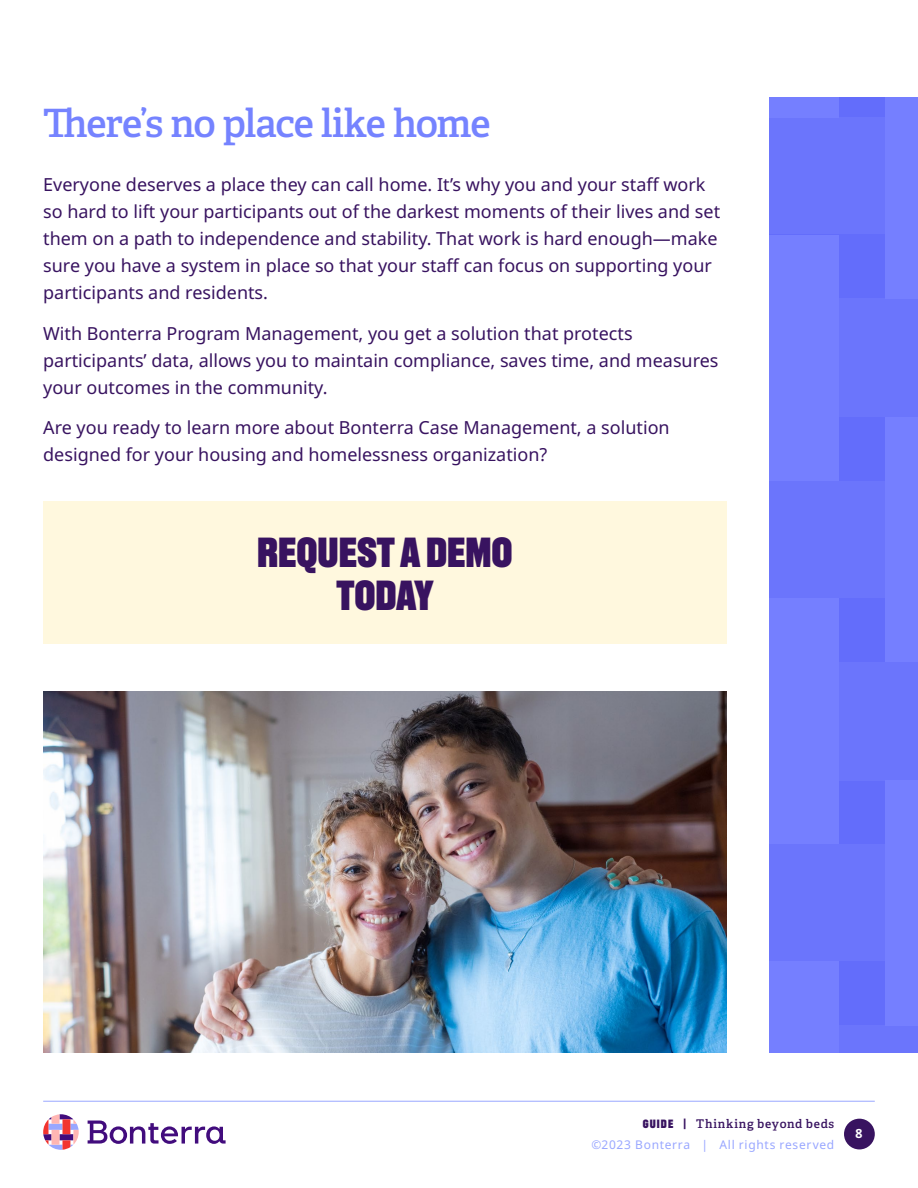
<style>
.page{position:relative;width:918px;height:1188px;background:#fff}
.page>*{position:absolute;margin:0;border:0;box-sizing:border-box;transform-origin:0 0}
.t1{font:900 42px/43.5px "Recent Grotesk";color:#381360;text-align:center}
.t2{font:600 39px "Adelle";letter-spacing:-.035em;color:#7583ff}
.t3{font:18px/27px "Noto Sans";color:#381360}
.t4{font:700 12.6px "Noto Sans";color:#fff}
.t5{font:12px "Noto Sans";letter-spacing:.055em;color:#99a7ff}
.t6{font:600 12px "Adelle";letter-spacing:.06em;color:#381360}
.s1{font-family:"Recent Grotesk";font-weight:900}
.s2{font-family:"Recent Grotesk";font-weight:700}
</style>
<div class="page">
<svg style="left:88px;top:1121px;width:138px;height:23px"></svg>
<svg style="left:43px;top:1114px;width:36px;height:36px"></svg>
<hr style="left:43px;top:1101px;width:832px;height:1px;background:#99a7ff">
<div style="left:844px;top:1119px;width:31px;height:30px;background:#381360;border-radius:50%"></div>
<img style="left:43px;top:691px;width:684px;height:362px">
<div style="left:43px;top:501px;width:684px;height:143px;background:#fff8de"></div>
<div style="left:770px;top:98px;width:148px;height:955px;background:#6b75fc"></div>
<h2 class="t2" style="left:43px;top:99px;width:449px">There’s no place like home</h2>
<p class="t3" style="left:43px;top:172px;width:679px">Everyone deserves a place they can call home. It’s why you and your staff work so hard to lift your participants out of the darkest moments of their lives and set them on a path to independence and stability. That work is hard enough—make sure you have a system in place so that your staff can focus on supporting your participants and residents.</p>
<p class="t3" style="left:43px;top:320px;width:677px">With Bonterra Program Management, you get a solution that protects participants’ data, allows you to maintain compliance, saves time, and measures your outcomes in the community.</p>
<p class="t3" style="left:43px;top:415px;width:628px">Are you ready to learn more about Bonterra Case Management, a solution designed for your housing and homelessness organization?</p>
<h1 class="t1" style="left:257px;top:530px;width:257px">REQUEST A DEMO<br>TODAY</h1>
<p class="t6" style="left:643px;top:1116px;width:193px"><span class="s1">GUIDE</span> <span class="s2">|</span> Thinking beyond beds</p>
<p class="t5" style="left:591px;top:1136px;width:244px">©2023 Bonterra | All rights reserved</p>
<p class="t4" style="left:855px;top:1124px;width:9px">8</p>
</div>
